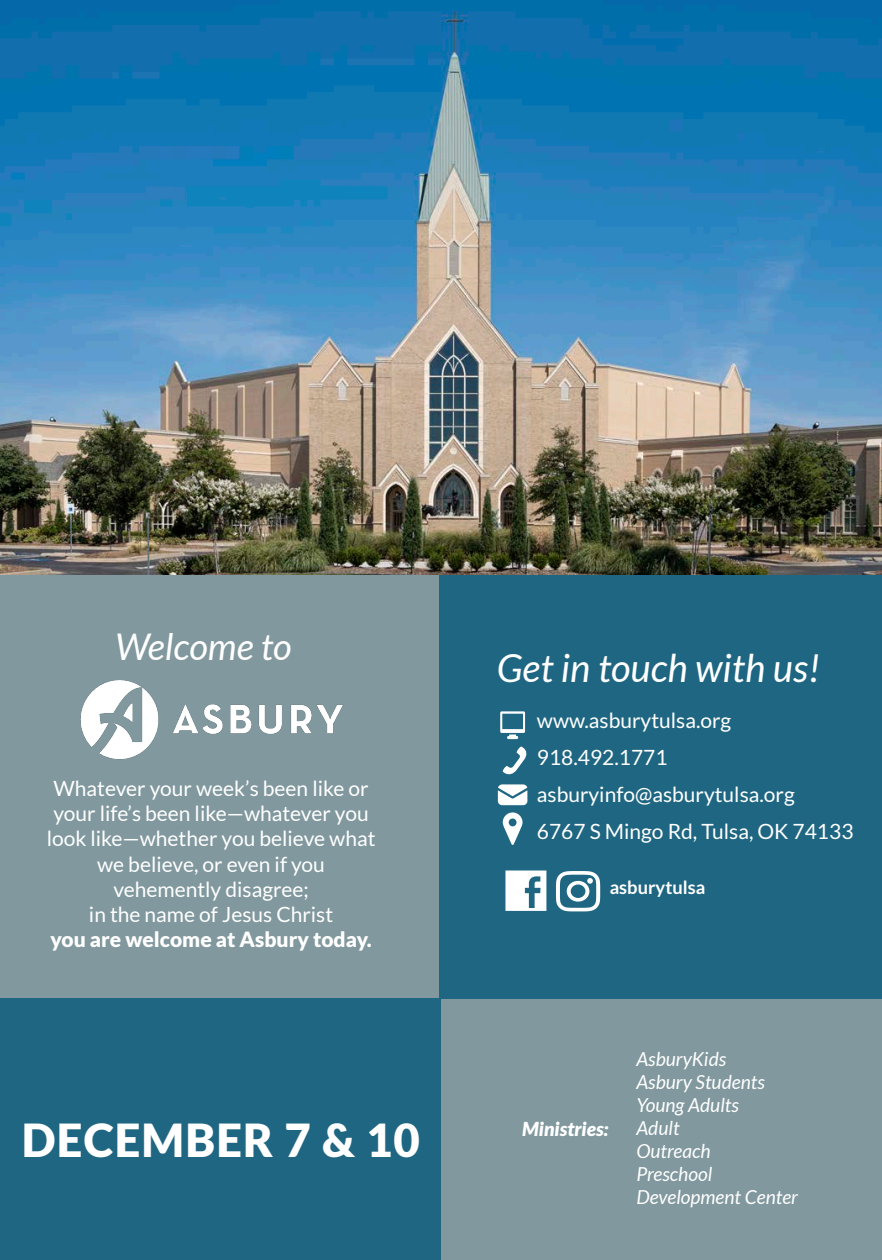
<style>
.page{position:relative;width:882px;height:1260px;background:#fff}
.page>*{position:absolute;margin:0;border:0;box-sizing:border-box;transform-origin:0 0}
.t1{font:900 45.5px "Lato";letter-spacing:.025em;color:#fff}
.t2{font:italic 38.5px "Lato";color:#fff}
.t3{font:italic 36.75px "Lato";color:#fff}
.t4{font:21px/25.2px "Lato";color:#fff;text-align:center}
.t5{font:900 21px "Lato";color:#fff}
.t6{font:italic 19.25px "Lato";color:#fff}
.t7{font:italic 900 19.25px "Lato";color:#fff}
.t8{font:700 18.38px "Lato";color:#fff}
</style>
<div class="page">
<div style="left:439px;top:999px;width:443px;height:261px;background:#80989e"></div>
<div style="left:0;top:575px;width:440px;height:424px;background:#80989e"></div>
<div style="left:0;top:999px;width:440px;height:261px;background:#1f6682"></div>
<div style="left:439px;top:575px;width:443px;height:424px;background:#1f6682"></div>
<img style="left:80px;top:680px;width:263px;height:80px">
<svg style="left:505px;top:871px;width:41px;height:40px;background:#d9e5e9"></svg>
<svg style="left:556px;top:871px;width:44px;height:40px"></svg>
<svg style="left:500px;top:711px;width:25px;height:28px"></svg>
<svg style="left:502px;top:746px;width:25px;height:29px"></svg>
<svg style="left:498px;top:784px;width:29px;height:21px"></svg>
<svg style="left:502px;top:812px;width:21px;height:33px"></svg>
<img style="left:0;top:0;width:882px;height:575px">
<p class="t3" style="left:115px;top:627px;width:178px">Welcome to</p>
<p class="t4" style="left:47px;top:776px;width:330px">Whatever your week’s been like or your life’s been like—whatever you look like—whether you believe what we believe, or even if you</p>
<p class="t4" style="left:113px;top:876px;width:197px">vehemently disagree;</p>
<p class="t4" style="left:89px;top:902px;width:246px">in the name of Jesus Christ</p>
<p class="t5" style="left:50px;top:927px;width:323px">you are welcome at Asbury today.</p>
<p class="t2" style="left:497px;top:647px;width:325px">Get in touch with us!</p>
<p class="t4" style="left:537px;top:708px;width:196px">www.asburytulsa.org</p>
<p class="t4" style="left:537px;top:745px;width:132px">918.492.1771</p>
<p class="t4" style="left:537px;top:781px;width:259px">asburyinfo@asburytulsa.org</p>
<p class="t4" style="left:537px;top:818px;width:318px">6767 S Mingo Rd, Tulsa, OK 74133</p>
<p class="t8" style="left:610px;top:876px;width:97px">asburytulsa</p>
<p class="t1" style="left:22px;top:1114px;width:399px">DECEMBER 7 &amp; 10</p>
<p class="t7" style="left:522px;top:1117px;width:88px">Ministries:</p>
<p class="t6" style="left:636px;top:1048px;width:91px">AsburyKids</p>
<p class="t6" style="left:636px;top:1071px;width:130px">Asbury Students</p>
<p class="t6" style="left:636px;top:1094px;width:104px">Young Adults</p>
<p class="t6" style="left:636px;top:1117px;width:45px">Adult</p>
<p class="t6" style="left:636px;top:1140px;width:76px">Outreach</p>
<p class="t6" style="left:636px;top:1164px;width:78px">Preschool</p>
<p class="t6" style="left:636px;top:1187px;width:163px">Development Center</p>
</div>
